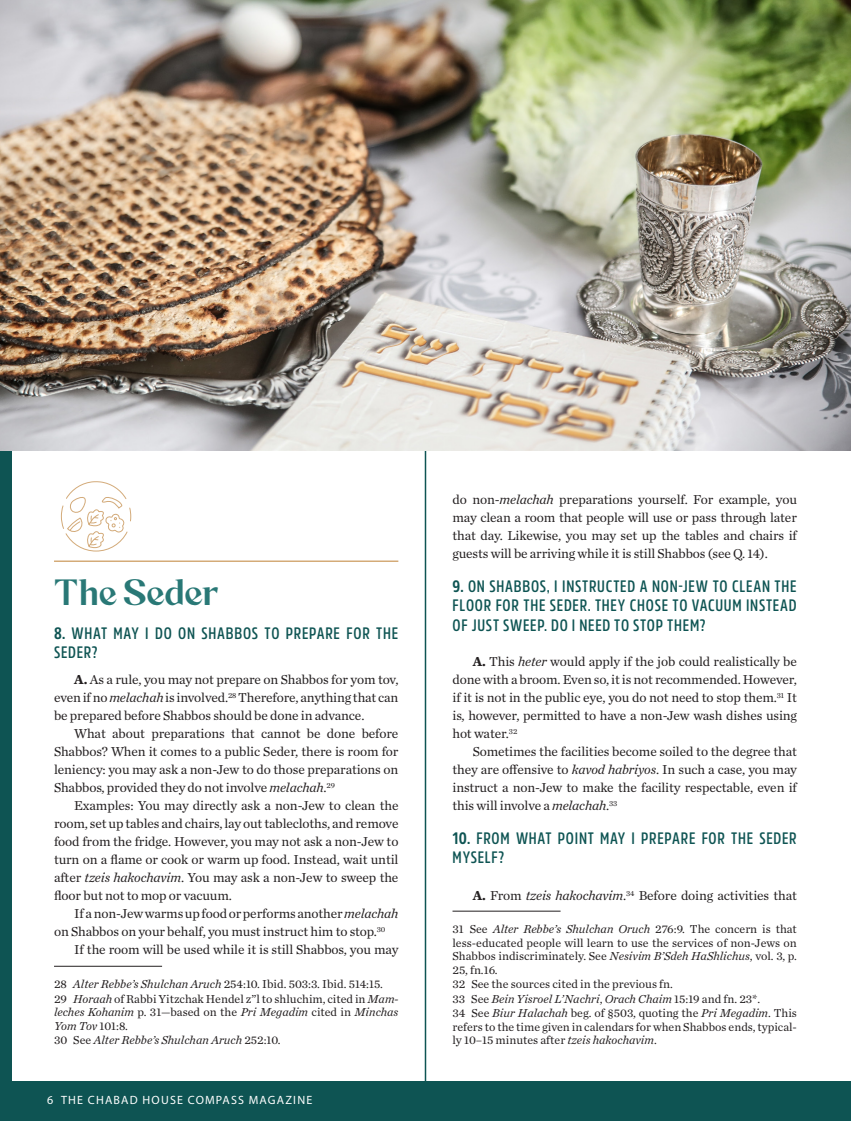
<style>
.page{position:relative;width:851px;height:1121px;background:#fff}
.page>*{position:absolute;margin:0;border:0;box-sizing:border-box;transform-origin:0 0}
.titles{font:500 36px "Vogun";color:#297876}
.questions{font:600 16.5px/19.8px "Amsi Pro Condensed";letter-spacing:.045em;color:#0e5453}
.regular{font:13.5px/18px "Chronicle Text G1";letter-spacing:-.01em;color:#231f20;text-align:justify}
.footnote_english{font:12px/13.5px "Chronicle Text G1";color:#231f20;text-align:justify}
.footnote_english-2{font:italic 12px "Chronicle Text G1";color:#231f20}
.t1{font:12px "Myriad Pro";letter-spacing:.1em;color:#fff}
.s1{font-weight:700}
.s2{font-style:italic}
.s3{font-style:normal}
</style>
<div class="page">
<div style="left:0;top:0;width:850px;height:1120px;background:#0e5453"></div>
<div style="left:12px;top:0;width:838px;height:1080px;background:#fff"></div>
<hr style="left:424px;top:41px;width:2px;height:1051px;background:#0e5453">
<svg style="left:61px;top:481px;width:70px;height:70px"></svg>
<hr style="left:54px;top:560px;width:344px;height:2px;background:#d4ab78">
<hr style="left:54px;top:965px;width:108px;height:1px;background:#231f20">
<hr style="left:452px;top:910px;width:108px;height:1px;background:#231f20">
<img style="left:0;top:0;width:850px;height:450px">
<p class="titles" style="left:54px;top:570px;width:166px">The Seder</p>
<p class="questions" style="left:54px;top:622px;width:346px"><span class="s1">8.</span> WHAT MAY I DO ON SHABBOS TO PREPARE FOR THE<br>SEDER?</p>
<p class="regular" style="left:54px;top:670px;width:346px;text-indent:20px"><span class="s1">A.</span> As a rule, you may not prepare on Shabbos for yom tov, even if no <span class="s2">melachah</span> is involved.<sup>28</sup> Therefore, anything that can be prepared before Shabbos should be done in advance.</p>
<p class="regular" style="left:54px;top:724px;width:346px;text-indent:20px">What about preparations that cannot be done before Shabbos? When it comes to a public Seder, there is room for leniency: you may ask a non-Jew to do those preparations on Shabbos, provided they do not involve <span class="s2">melachah</span>.<sup>29</sup></p>
<p class="regular" style="left:54px;top:796px;width:346px;text-indent:20px">Examples: You may directly ask a non-Jew to clean the room, set up tables and chairs, lay out tablecloths, and remove food from the fridge. However, you may not ask a non-Jew to turn on a flame or cook or warm up food. Instead, wait until after <span class="s2">tzeis hakochavim</span>. You may ask a non-Jew to sweep the floor but not to mop or vacuum.</p>
<p class="regular" style="left:54px;top:904px;width:346px;text-indent:20px">If a non-Jew warms up food or performs another <span class="s2">melachah </span>on Shabbos on your behalf, you must instruct him to stop.<sup>30</sup></p>
<p class="regular" style="left:74px;top:940px;width:325px">If the room will be used while it is still Shabbos, you may</p>
<p class="footnote_english" style="left:54px;top:976px;width:330px">28 <span class="s2">Alter Rebbe’s Shulchan Aruch</span> 254:10. Ibid. 503:3. Ibid. 514:15.</p>
<p class="footnote_english" style="left:54px;top:991px;width:346px">29 <span class="s2">Horaah</span> of Rabbi Yitzchak Hendel z”l to shluchim, cited in <span class="s2">Mam&shy;leches Kohanim</span> p. 31—based on the <span class="s2">Pri Megadim</span> cited in <span class="s2">Minchas Yom Tov</span> 101:8.</p>
<p class="footnote_english-2" style="left:54px;top:1031px;width:228px"><span class="s3">30 See</span> Alter Rebbe’s Shulchan Aruch <span class="s3">252:10.</span></p>
<p class="t1" style="left:47px;top:1092px;width:266px">6 THE CHABAD HOUSE COMPASS MAGAZINE</p>
<p class="regular" style="left:452px;top:490px;width:346px">do non-<span class="s2">melachah</span> preparations yourself. For example, you may clean a room that people will use or pass through later that day. Likewise, you may set up the tables and chairs if guests will be arriving while it is still Shabbos (see Q. 14).</p>
<p class="questions" style="left:452px;top:575px;width:346px;text-align:justify"><span class="s1">9.</span> ON SHABBOS, I INSTRUCTED A NON-JEW TO CLEAN THE FLOOR FOR THE SEDER. THEY CHOSE TO VACUUM INSTEAD OF JUST SWEEP. DO I NEED TO STOP THEM?</p>
<p class="regular" style="left:452px;top:652px;width:346px;text-indent:20px"><span class="s1">A.</span> This <span class="s2">heter</span> would apply if the job could realistically be done with a broom. Even so, it is not recommended. However, if it is not in the public eye, you do not need to stop them.<sup>31</sup> It is, however, permitted to have a non-Jew wash dishes using hot water.<sup>32</sup></p>
<p class="regular" style="left:452px;top:742px;width:346px;text-indent:20px">Sometimes the facilities become soiled to the degree that they are offensive to <span class="s2">kavod habriyos</span>. In such a case, you may instruct a non-Jew to make the facility respectable, even if this will involve a <span class="s2">melachah</span>.<sup>33</sup></p>
<p class="questions" style="left:452px;top:827px;width:346px"><span class="s1">10.</span> FROM WHAT POINT MAY I PREPARE FOR THE SEDER<br>MYSELF?</p>
<p class="regular" style="left:472px;top:886px;width:325px"><span class="s1">A.</span> From <span class="s2">tzeis hakochavim</span>.<sup>34</sup> Before doing activities that</p>
<p class="footnote_english" style="left:452px;top:921px;width:346px">31 See <span class="s2">Alter Rebbe’s Shulchan Oruch</span> 276:9. The concern is that less-educated people will learn to use the services of non-Jews on Shabbos indiscriminately. See <span class="s2">Nesivim B’Sdeh HaShlichus</span>, vol. 3, p.<br>25, fn.16.</p>
<p class="footnote_english" style="left:452px;top:976px;width:222px">32 See the sources cited in the previous fn.</p>
<p class="footnote_english-2" style="left:452px;top:989px;width:309px"><span class="s3">33 See</span> Bein Yisroel L’Nachri<span class="s3">,</span> Orach Chaim <span class="s3">15:19 and fn. 23*.</span></p>
<p class="footnote_english" style="left:452px;top:1006px;width:346px">34 See <span class="s2">Biur Halachah</span> beg. of §503, quoting the <span class="s2">Pri Megadim</span>. This refers to the time given in calendars for when Shabbos ends, typical&shy;ly 10–15 minutes after <span class="s2">tzeis hakochavim</span>.</p>
</div>
